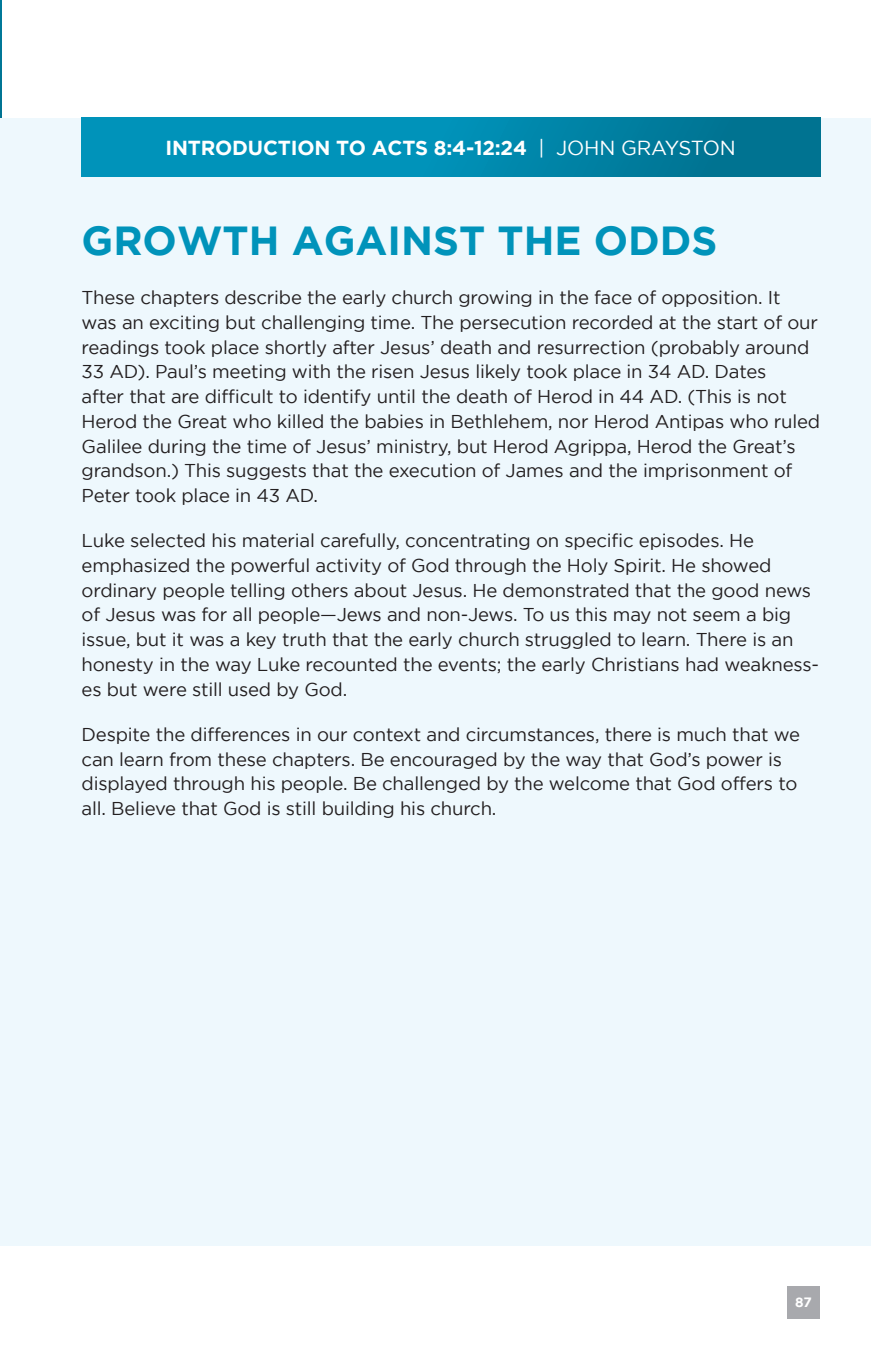
<style>
.page{position:relative;width:871px;height:1357px;background:#fff}
.page>*{position:absolute;margin:0;border:0;box-sizing:border-box;transform-origin:0 0}
.t1{font:700 40.5px "Gotham";color:#0093ba}
.date{font:700 20.25px "Gotham";letter-spacing:-.01em;color:#fff}
.Body_2{font:18.45px/24.8px "Gotham";letter-spacing:-.01em;color:#231f20}
.t2{font:700 13.5px "Gotham";color:#fff}
.s1{font-weight:400}
</style>
<div class="page">
<div style="left:787px;top:1286px;width:33px;height:32px;background:#a8a9ad"></div>
<hr style="left:0;top:0;width:1px;height:118px;background:#007797">
<div style="left:0;top:118px;width:871px;height:1127px;background:#eef8fd"></div>
<div style="left:82px;top:118px;width:738px;height:58px;background:linear-gradient(to right,#009cc6,#007493)"></div>
<p class="date" style="left:165px;top:136px;width:572px">INTRODUCTION TO ACTS 8:4-12:24 <span class="s1">| JOHN GRAYSTON</span></p>
<p class="t1" style="left:82px;top:217px;width:637px">GROWTH AGAINST THE ODDS</p>
<p class="Body_2" style="left:82px;top:285px;width:740px">These chapters describe the early church growing in the face of opposition. It was an exciting but challenging time. The persecution recorded at the start of our readings took place shortly after Jesus’ death and resurrection (probably around 33 AD). Paul’s meeting with the risen Jesus likely took place in 34 AD. Dates<br>after that are difficult to identify until the death of Herod in 44 AD. (This is not Herod the Great who killed the babies in Bethlehem, nor Herod Antipas who ruled Galilee during the time of Jesus’ ministry, but Herod Agrippa, Herod the Great’s grandson.) This suggests that the execution of James and the imprisonment of Peter took place in 43 AD.</p>
<p class="Body_2" style="left:82px;top:528px;width:739px">Luke selected his material carefully, concentrating on specific episodes. He emphasized the powerful activity of God through the Holy Spirit. He showed ordinary people telling others about Jesus. He demonstrated that the good news of Jesus was for all people—Jews and non-Jews. To us this may not seem a big issue, but it was a key truth that the early church struggled to learn. There is an honesty in the way Luke recounted the events; the early Christians had weakness&shy;es but were still used by God.</p>
<p class="Body_2" style="left:82px;top:721px;width:720px">Despite the differences in our context and circumstances, there is much that we can learn from these chapters. Be encouraged by the way that God’s power is displayed through his people. Be challenged by the welcome that God offers to all. Believe that God is still building his church.</p>
<p class="t2" style="left:795px;top:1294px;width:18px">87</p>
</div>
